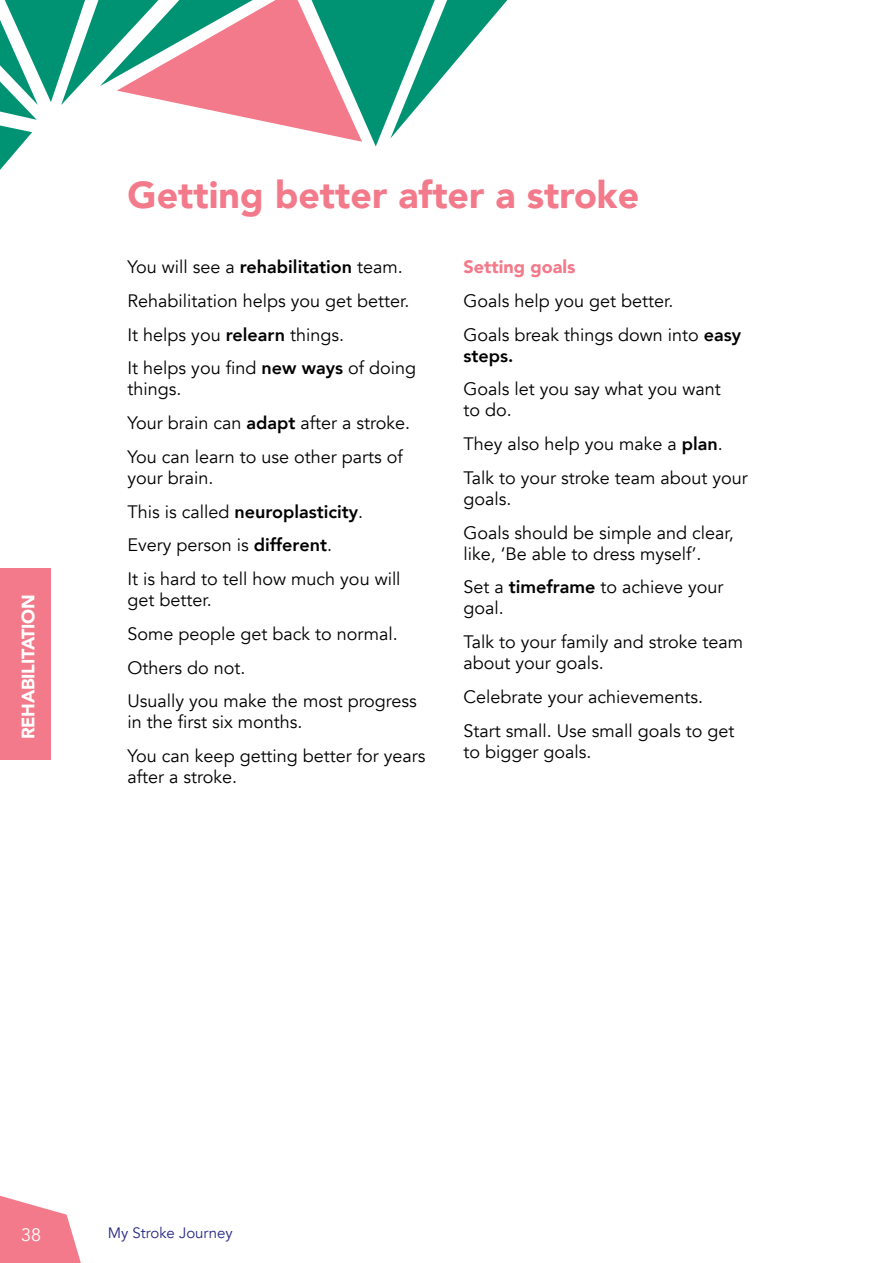
<style>
.page{position:relative;width:893px;height:1263px;background:#fff}
.page>*{position:absolute;margin:0;border:0;box-sizing:border-box;transform-origin:0 0}
.t1{font:900 37.5px "Avenir";color:#f37a8a}
.t2{font:18px/33.8px "Avenir";color:#000}
.t3{font:900 18px "Avenir";letter-spacing:-.01em;color:#fff}
.t4{font:900 18px "Avenir";color:#f37a8a}
.t5{font:800 18px "Avenir";color:#000}
.t6{font:18px "Avenir";color:#fff}
.t7{font:15px "Avenir";color:#262a82}
.s1{font-weight:800}
</style>
<div class="page">
<svg style="left:0;top:0;width:508px;height:170px"></svg>
<svg style="left:0;top:1195px;width:81px;height:68px"></svg>
<div style="left:0;top:568px;width:51px;height:192px;background:#f37a8a"></div>
<p class="t3" style="left:13px;top:739px;width:147px;rotate:-90deg">REHABILITATION</p>
<h1 class="t1" style="left:128px;top:162px;width:513px">Getting better after a stroke</h1>
<p class="t2" style="left:128px;top:250px;width:290px">You will see a <span class="s1">rehabilitation</span> team.<br>Rehabilitation helps you get better.<br>It helps you <span class="s1">relearn</span> things.<br>It helps you find <span class="s1">new ways</span> of doing</p>
<p class="t2" style="left:128px;top:373px;width:284px">things.<br>Your brain can <span class="s1">adapt</span> after a stroke.<br>You can learn to use other parts of</p>
<p class="t2" style="left:128px;top:461px;width:275px">your brain.<br>This is called <span class="s1">neuroplasticity</span>.<br>Every person is <span class="s1">different</span>.<br>It is hard to tell how much you will</p>
<p class="t2" style="left:128px;top:583px;width:291px">get better.<br>Some people get back to normal.<br>Others do not.<br>Usually you make the most progress</p>
<p class="t2" style="left:128px;top:706px;width:299px">in the first six months.<br>You can keep getting better for years</p>
<p class="t2" style="left:128px;top:760px;width:111px">after a stroke.</p>
<p class="t4" style="left:463px;top:251px;width:113px">Setting goals</p>
<p class="t2" style="left:463px;top:284px;width:279px">Goals help you get better.<br>Goals break things down into <span class="s1">easy</span></p>
<p class="t5" style="left:463px;top:341px;width:51px">steps.</p>
<p class="t2" style="left:463px;top:379px;width:259px;line-height:21px">Goals let you say what you want to do.</p>
<p class="t2" style="left:463px;top:427px;width:286px">They also help you make a <span class="s1">plan</span>.<br>Talk to your stroke team about your</p>
<p class="t2" style="left:463px;top:482px;width:272px">goals.<br>Goals should be simple and clear,</p>
<p class="t2" style="left:463px;top:537px;width:262px">like, ‘Be able to dress myself’.<br>Set a <span class="s1">timeframe</span> to achieve your</p>
<p class="t2" style="left:463px;top:592px;width:281px">goal.<br>Talk to your family and stroke team</p>
<p class="t2" style="left:463px;top:646px;width:272px">about your goals.<br>Celebrate your achievements.<br>Start small. Use small goals to get</p>
<p class="t2" style="left:463px;top:735px;width:129px">to bigger goals.</p>
<p class="t6" style="left:21px;top:1224px;width:22px">38</p>
<p class="t7" style="left:108px;top:1223px;width:127px">My Stroke Journey</p>
</div>
